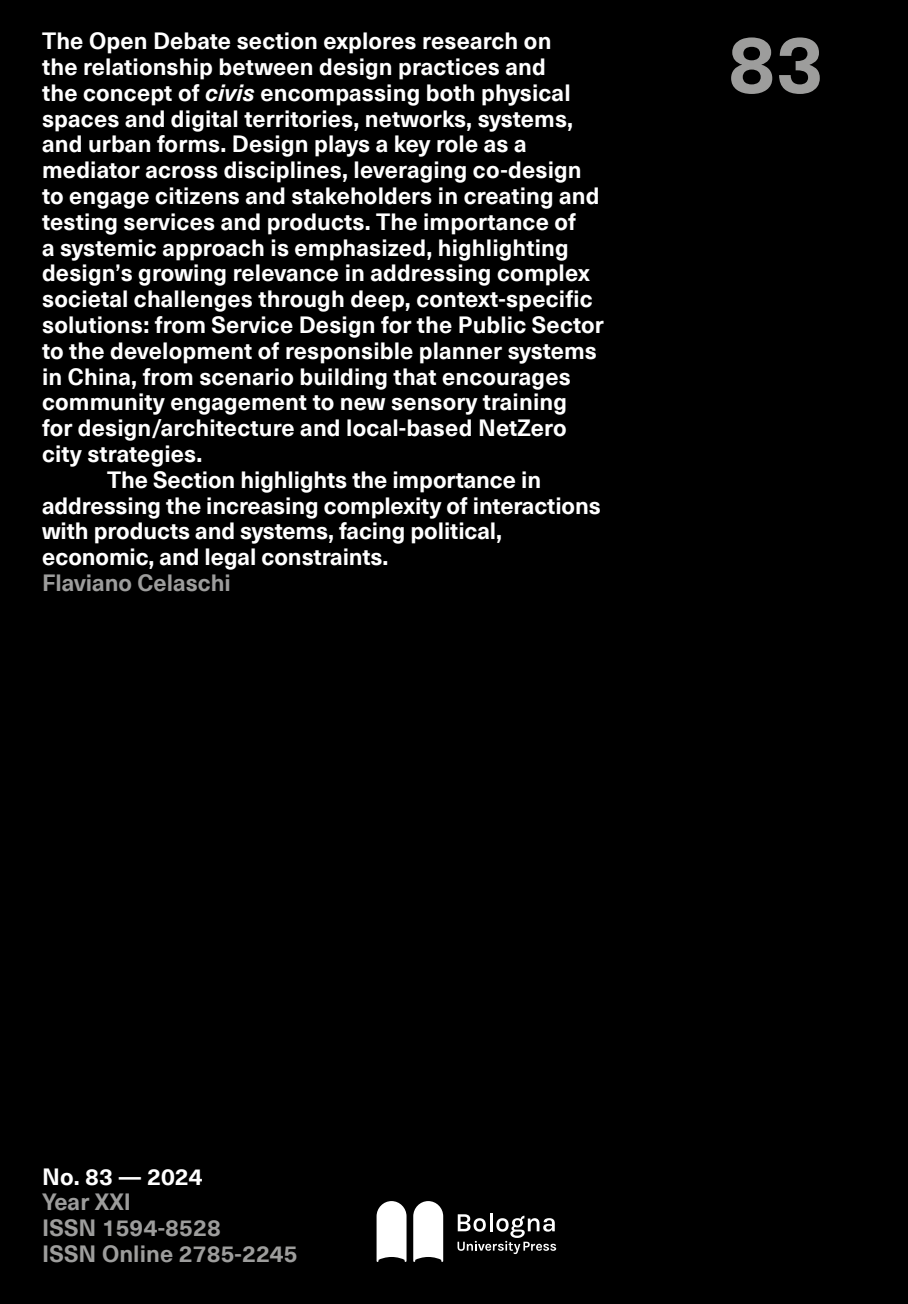
<style>
.page{position:relative;width:908px;height:1304px;background:#fff}
.page>*{position:absolute;margin:0;border:0;box-sizing:border-box;transform-origin:0 0}
.t1{font:700 80px "Neue Haas Unica Pro";color:#9d9d9c}
.t2{font:700 23px "Neue Haas Unica W1 G";letter-spacing:.005em;color:#fff}
.t3{font:700 23px/25.8px "Neue Haas Unica W1 G";letter-spacing:.005em;color:#9d9d9c}
.s1{font-style:italic}
</style>
<div class="page">
<div style="left:0;top:0;width:907px;height:1304px;background:#000"></div>
<hr style="left:489px;top:1213px;width:3px;height:18px;background:#fff">
<svg style="left:457px;top:1214px;width:99px;height:40px"></svg>
<svg style="left:376px;top:1201px;width:30px;height:61px;background:#dedede"></svg>
<svg style="left:413px;top:1201px;width:30px;height:61px;background:#e0e0e0"></svg>
<p class="t2" style="left:42px;top:22px;width:510px">The Open Debate section explores research on</p>
<p class="t2" style="left:42px;top:48px;width:505px">the relationship between design practices and</p>
<p class="t2" style="left:42px;top:74px;width:530px">the concept of <span class="s1">civis</span> encompassing both physical</p>
<p class="t2" style="left:42px;top:100px;width:532px">spaces and digital territories, networks, systems,</p>
<p class="t2" style="left:42px;top:126px;width:486px">and urban forms. Design plays a key role as a</p>
<p class="t2" style="left:42px;top:151px;width:541px">mediator across disciplines, leveraging co-design</p>
<p class="t2" style="left:42px;top:177px;width:558px">to engage citizens and stakeholders in creating and</p>
<p class="t2" style="left:42px;top:203px;width:535px">testing services and products. The importance of</p>
<p class="t2" style="left:42px;top:229px;width:528px">a systemic approach is emphasized, highlighting</p>
<p class="t2" style="left:42px;top:255px;width:549px">design’s growing relevance in addressing complex</p>
<p class="t2" style="left:42px;top:280px;width:552px">societal challenges through deep, context-specific</p>
<p class="t2" style="left:42px;top:306px;width:563px">solutions: from Service Design for the Public Sector</p>
<p class="t2" style="left:42px;top:332px;width:556px">to the development of responsible planner systems</p>
<p class="t2" style="left:42px;top:358px;width:530px">in China, from scenario building that encourages</p>
<p class="t2" style="left:42px;top:384px;width:526px">community engagement to new sensory training</p>
<p class="t2" style="left:42px;top:409px;width:526px">for design/architecture and local-based NetZero</p>
<p class="t2" style="left:42px;top:435px;width:162px">city strategies.</p>
<p class="t2" style="left:107px;top:461px;width:435px">The Section highlights the importance in</p>
<p class="t2" style="left:42px;top:487px;width:560px">addressing the increasing complexity of interactions</p>
<p class="t2" style="left:42px;top:513px;width:461px">with products and systems, facing political,</p>
<p class="t2" style="left:42px;top:538px;width:348px">economic, and legal constraints.</p>
<p class="t3" style="left:42px;top:569px;width:190px">Flaviano Celaschi</p>
<h1 class="t1" style="left:727px;top:-1px;width:97px">83</h1>
<p class="t2" style="left:42px;top:1158px;width:162px">No. 83 — 2024</p>
<p class="t3" style="left:42px;top:1188px;width:257px">Year XXI<br>ISSN 1594-8528<br>ISSN Online 2785-2245</p>
</div>
